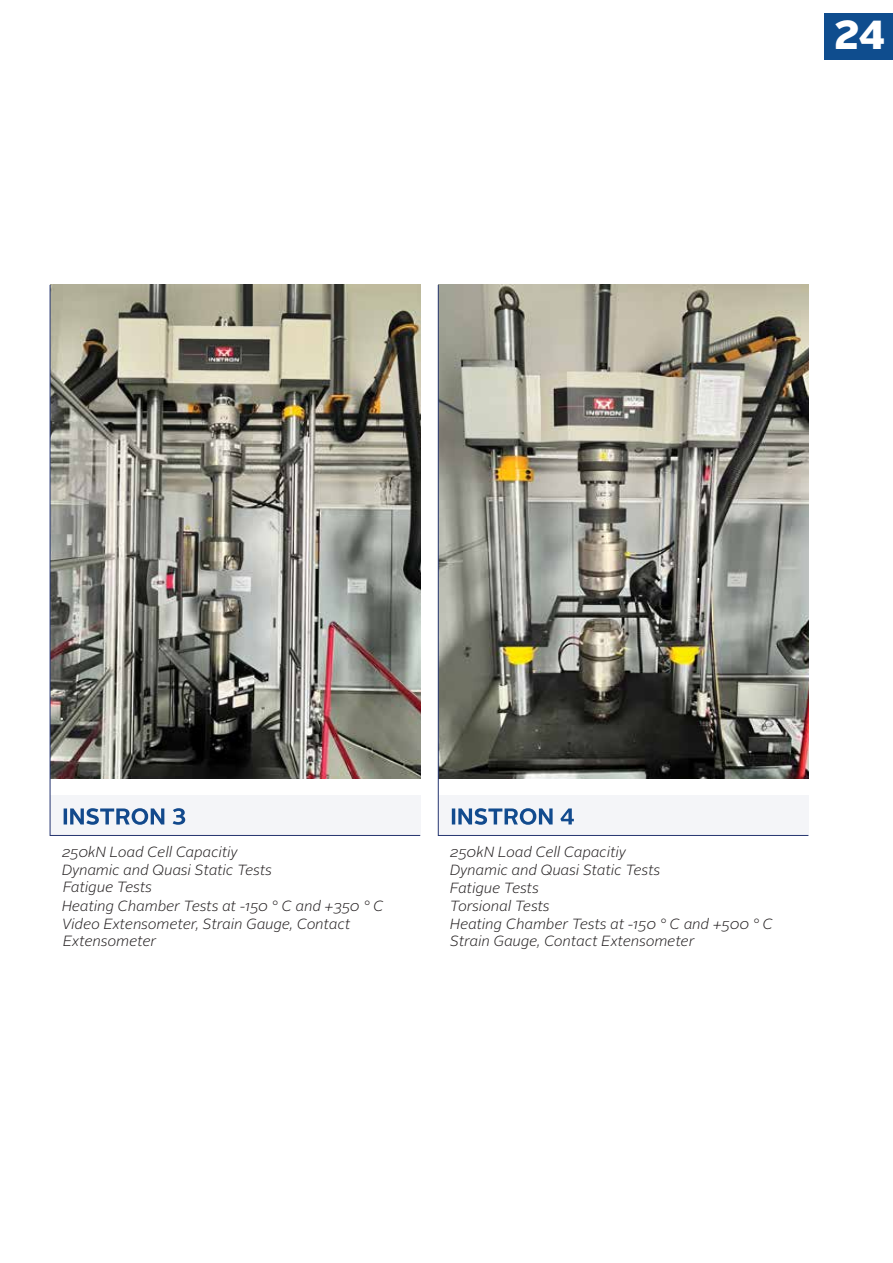
<style>
.page{position:relative;width:893px;height:1263px;background:#fff}
.page>*{position:absolute;margin:0;border:0;box-sizing:border-box;transform-origin:0 0}
.t1{font:900 40.5px "Alright Sans";color:#fff}
.t2{font:italic 300 14.85px "Alright Sans";color:#231f20}
.t3{font:italic 300 14.7px/18px "Alright Sans";color:#231f20}
</style>
<div class="page">
<img style="left:50px;top:285px;width:371px;height:551px">
<svg style="left:50px;top:795px;width:370px;height:40px;fill:#f4f5f8"></svg>
<svg style="left:438px;top:285px;width:371px;height:551px;background:#939289"></svg>
<div style="left:825px;top:13px;width:68px;height:47px;background:#0f4d8e"></div>
<h1 class="t1" style="left:833px;top:6px;width:53px">24</h1>
<p class="t3" style="left:62px;top:843px;width:212px">250kN Load Cell Capacitiy<br>Dynamic and Quasi Static Tests</p>
<p class="t2" style="left:63px;top:877px;width:91px">Fatigue Tests</p>
<p class="t3" style="left:62px;top:897px;width:323px">Heating Chamber Tests at -150 ° C and +350 ° C<br>Video Extensometer, Strain Gauge, Contact</p>
<p class="t2" style="left:63px;top:931px;width:95px">Extensometer</p>
<p class="t3" style="left:450px;top:843px;width:324px">250kN Load Cell Capacitiy<br>Dynamic and Quasi Static Tests<br>Fatigue Tests<br>Torsional Tests<br>Heating Chamber Tests at -150 ° C and +500 ° C<br>Strain Gauge, Contact Extensometer</p>
</div>
